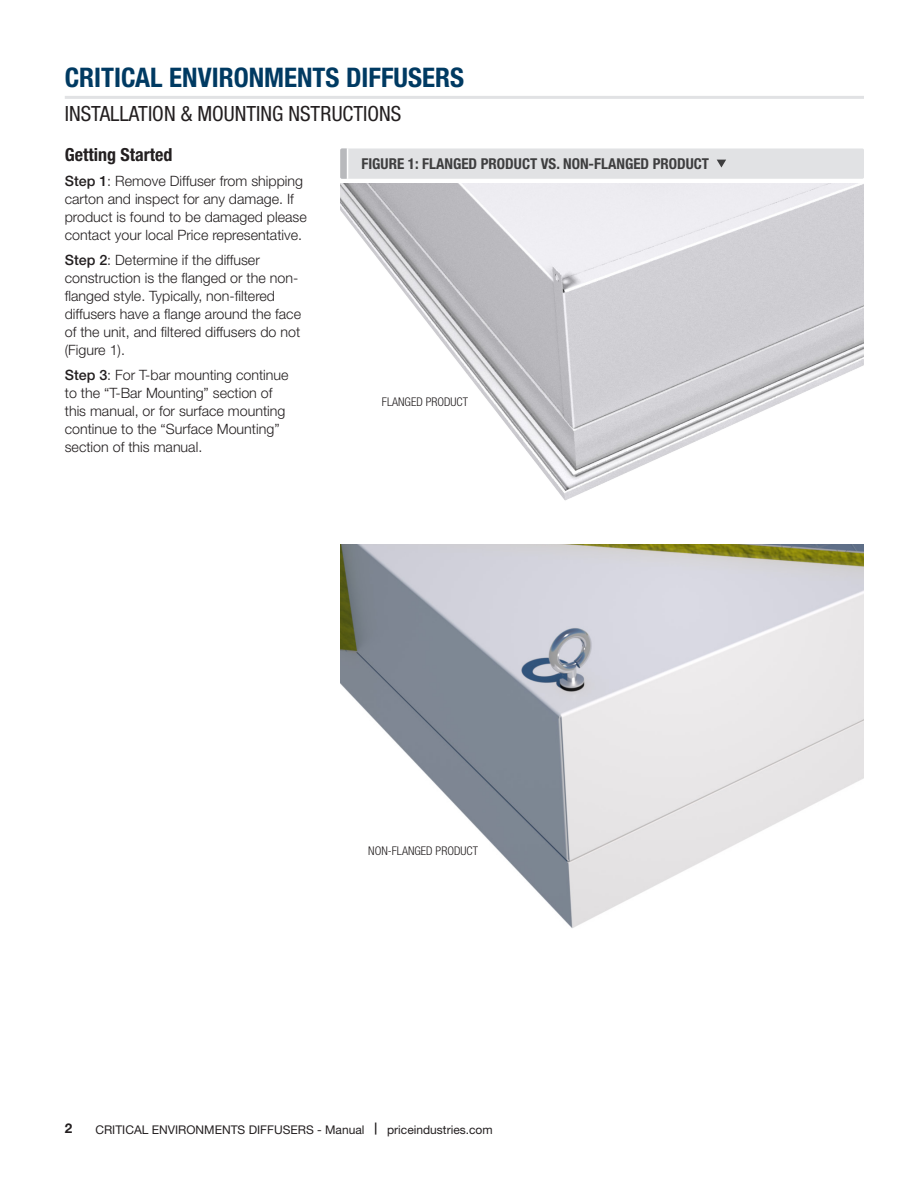
<style>
.page{position:relative;width:918px;height:1188px;background:#fff}
.page>*{position:absolute;margin:0;border:0;box-sizing:border-box;transform-origin:0 0}
.t1{font:700 condensed 27px "Helvetica Neue LT Std";color:#003a62}
.t2{font:condensed 21px "Helvetica Neue LT Std";color:#231f20}
.Title__1{font:700 condensed 18px "Helvetica Neue LT Std";color:#231f20}
.Image_Caption_Descri{font:700 condensed 15px "Helvetica Neue LT Std";color:#3e3e3f}
.Body{font:300 14.25px/18px "Helvetica Neue LT Std";color:#231f20}
.t3{font:700 13.5px "Helvetica Neue LT Std";color:#231f20}
.t4{font:12px "Helvetica Neue LT Std";color:#231f20}
.Image_Details{font:300 condensed 12px "Helvetica Neue LT Std";color:#231f20}
.s1{font-weight:500}
.s2{font-weight:700}
</style>
<div class="page">
<hr style="left:65px;top:96px;width:799px;height:3px;background:#e1e2e4">
<img style="left:340px;top:183px;width:524px;height:318px">
<div style="left:341px;top:148px;width:523px;height:31px;background:#e1e2e4;border-radius:2px"></div>
<svg style="left:717px;top:160px;width:9px;height:8px"></svg>
<hr style="left:347px;top:148px;width:1px;height:31px;background:#fff">
<svg style="left:340px;top:148px;width:7px;height:31px"></svg>
<img style="left:340px;top:544px;width:524px;height:384px">
<h1 class="t1" style="left:65px;top:61px;width:401px">CRITICAL ENVIRONMENTS DIFFUSERS</h1>
<h2 class="t2" style="left:65px;top:102px;width:338px">INSTALLATION &amp; MOUNTING NSTRUCTIONS</h2>
<p class="Title__1" style="left:65px;top:144px;width:109px">GETTING STARTED</p>
<p class="Body" style="left:65px;top:172px;width:244px"><span class="s1">Step 1</span>: Remove Diffuser from shipping carton and inspect for any damage. If product is found to be damaged please contact your local Price representative.</p>
<p class="Body" style="left:65px;top:250px;width:238px"><span class="s1">Step 2</span>: Determine if the diffuser construction is the flanged or the non&shy;flanged style. Typically, non-filtered diffusers have a flange around the face of the unit, and filtered diffusers do not (Figure 1).</p>
<p class="Body" style="left:65px;top:365px;width:225px"><span class="s1">Step 3</span>: For T-bar mounting continue to the “T-Bar Mounting” section of this manual, or for surface mounting continue to the “Surface Mounting” section of this manual.</p>
<p class="Image_Caption_Descri" style="left:361px;top:155px;width:70px">FIGURE 1: FLAN</p>
<p class="Image_Caption_Descri" style="left:453px;top:155px;width:150px">GED PRODUCT VS. NON-FLAN</p>
<p class="Image_Caption_Descri" style="left:625px;top:155px;width:82px">GED PRODUCT</p>
<p class="Image_Details" style="left:382px;top:395px;width:88px">FLANGED PRODUCT</p>
<p class="Image_Details" style="left:368px;top:844px;width:111px">NON-FLANGED PRODUCT</p>
<p class="t3" style="left:65px;top:1120px;width:9px">2</p>
<p class="t4" style="left:95px;top:1122px;width:16px">CRITICAL</p>
<p class="t4" style="left:152px;top:1122px;width:17px">ENVIRONMENTS</p>
<p class="t4" style="left:249px;top:1122px;width:17px">DIFFUSERS</p>
<p class="t4" style="left:317px;top:1122px;width:177px">- MANUAL <span class="s2">|</span> PRICEINDUSTRIES.COM</p>
</div>
